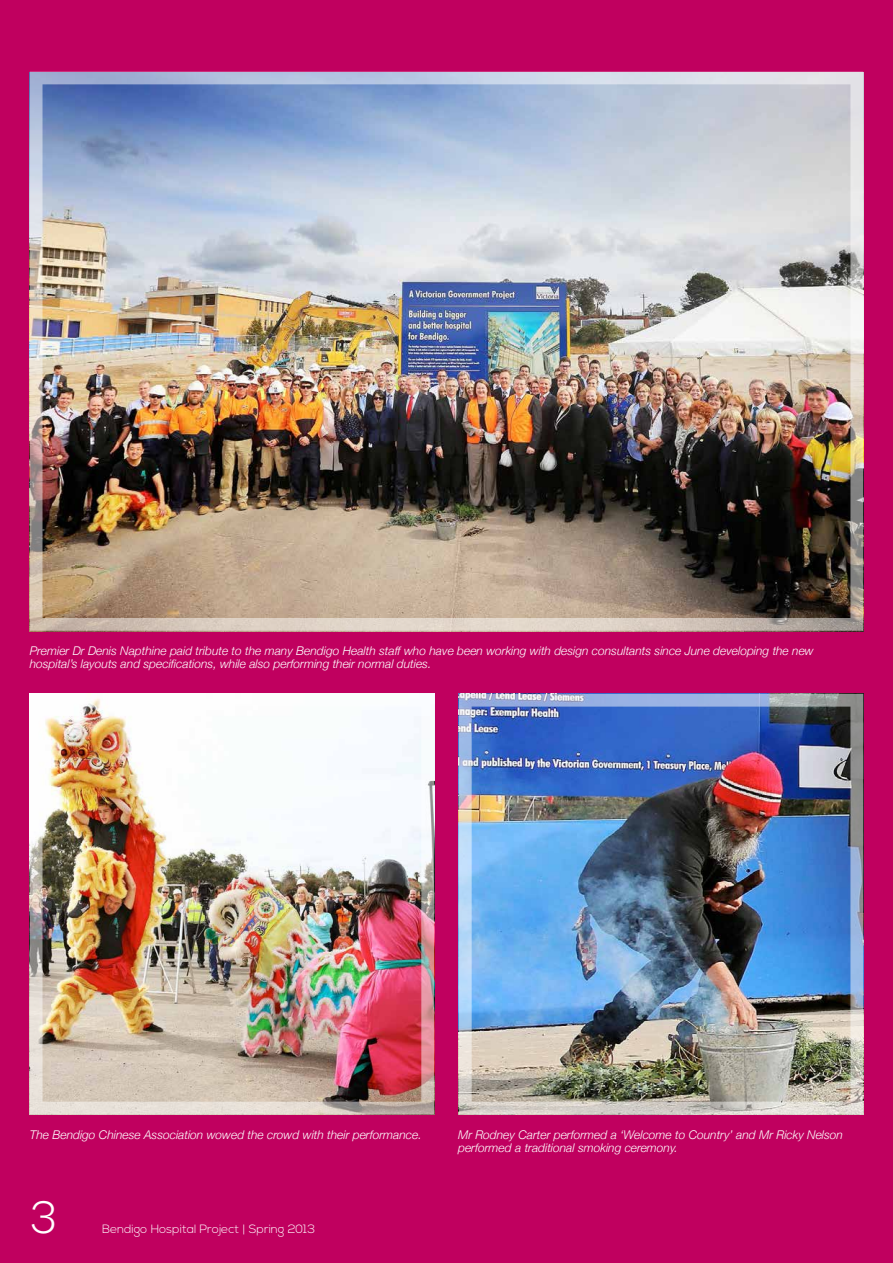
<style>
.page{position:relative;width:893px;height:1263px;background:#c0005f}
.page>*{position:absolute;margin:0;border:0;box-sizing:border-box;transform-origin:0 0}
.t1{font:45px "Novecentowide";color:#fff}
.t2{font:italic 300 12px/13.5px "Helvetica Neue";color:#fff}
.t3{font:300 12px "Nexa";color:#fff}
</style>
<div class="page">
<img style="left:30px;top:72px;width:833px;height:559px">
<img style="left:30px;top:694px;width:404px;height:420px">
<img style="left:459px;top:694px;width:404px;height:420px">
<p class="t2" style="left:30px;top:643px;width:785px">Premier Dr Denis Napthine paid tribute to the many Bendigo Health staff who have been working with design consultants since June developing the new hospital’s layouts and specifications, while also performing their normal duties.</p>
<p class="t2" style="left:30px;top:1127px;width:393px">The Bendigo Chinese Association wowed the crowd with their performance.</p>
<p class="t2" style="left:458px;top:1127px;width:386px">Mr Rodney Carter performed a ‘Welcome to Country’ and Mr Ricky Nelson performed a traditional smoking ceremony.</p>
<h1 class="t1" style="left:30px;top:1191px;width:28px">3</h1>
<p class="t3" style="left:102px;top:1222px;width:215px">Bendigo Hospital Project | Spring 2013</p>
</div>
